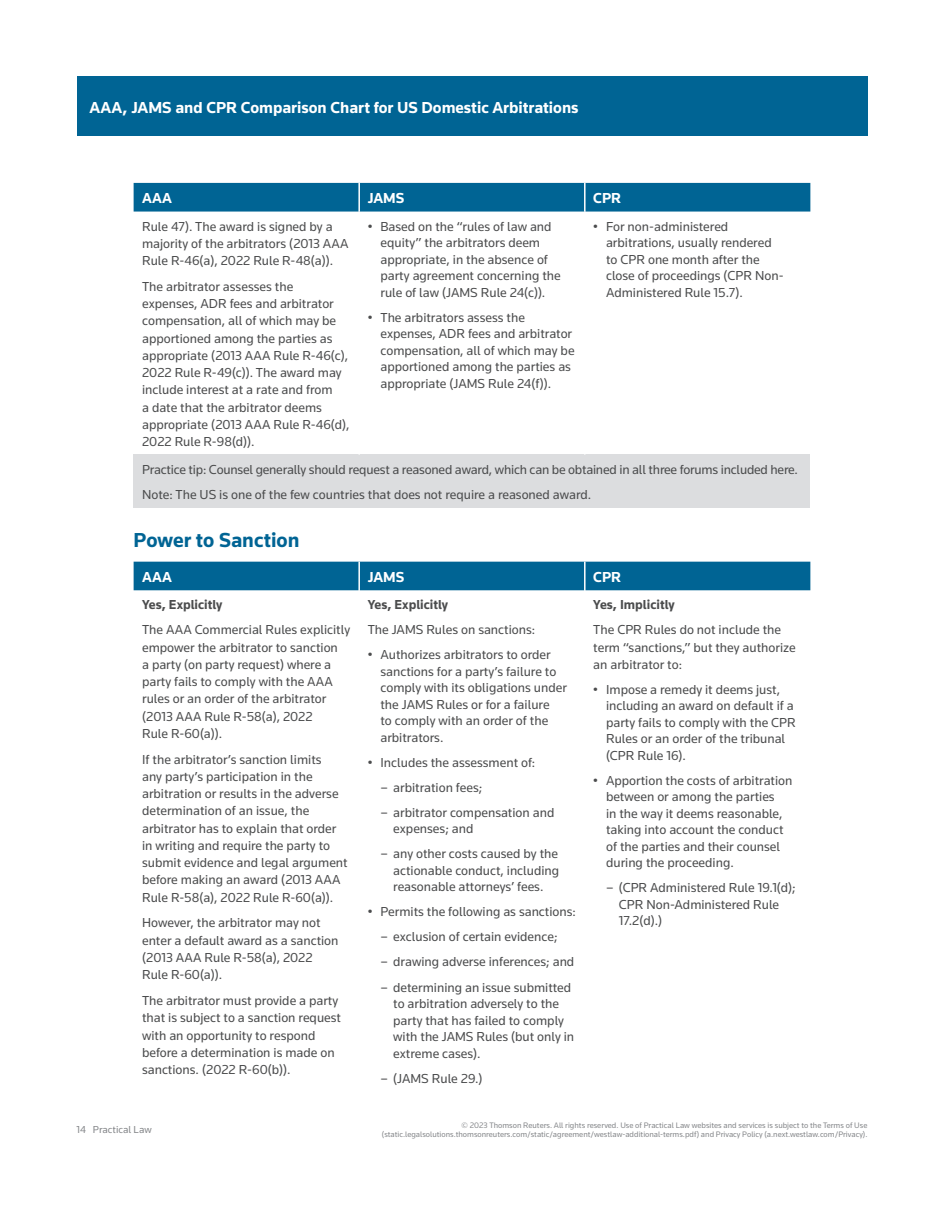
<style>
.page{position:relative;width:944px;height:1214px;background:#fff}
.page>*{position:absolute;margin:0;border:0;box-sizing:border-box;transform-origin:0 0}
.t1{font:700 21px "Knowledge";color:#006494}
.t2{font:700 16.5px "Knowledge";color:#fff}
.t3{font:700 15px "Knowledge";color:#fff}
.t4{font:13.5px/16.5px "Knowledge";color:#4b4c4d}
.t5{font:700 13.5px "Knowledge";color:#4b4c4d}
.t6{font:10.5px "Knowledge";color:#86888b}
.t7{font:8.25px/9.8px "Knowledge";color:#86888b;text-align:right}
</style>
<div class="page">
<div style="left:77px;top:77px;width:790px;height:59px;background:#006494"></div>
<div style="left:134px;top:454px;width:676px;height:54px;background:#dcdddf"></div>
<div style="left:134px;top:183px;width:676px;height:28px;background:#006494"></div>
<div style="left:134px;top:561px;width:676px;height:29px;background:#006494"></div>
<p class="t2" style="left:89px;top:97px;width:490px">AAA, JAMS and CPR Comparison Chart for US Domestic Arbitrations</p>
<p class="t3" style="left:142px;top:189px;width:31px">AAA</p>
<p class="t3" style="left:368px;top:189px;width:38px">JAMS</p>
<p class="t3" style="left:593px;top:189px;width:29px">CPR</p>
<p class="t4" style="left:142px;top:217px;width:208px;line-height:17.2px">Rule 47). The award is signed by a majority of the arbitrators (2013 AAA<br>Rule R-46(a), 2022 Rule R-48(a)).</p>
<p class="t4" style="left:142px;top:277px;width:209px;line-height:17.2px">The arbitrator assesses the expenses, ADR fees and arbitrator compensation, all of which may be apportioned among the parties as appropriate (2013 AAA Rule R-46(c),<br>2022 Rule R-49(c)). The award may include interest at a rate and from<br>a date that the arbitrator deems appropriate (2013 AAA Rule R-46(d),<br>2022 Rule R-98(d)).</p>
<p class="t4" style="left:380px;top:217px;width:182px;text-indent:-13px">• Based on the “rules of law and equity” the arbitrators deem appropriate, in the absence of party agreement concerning the rule of law (JAMS Rule 24(c)).</p>
<p class="t4" style="left:380px;top:308px;width:196px;text-indent:-13px">• The arbitrators assess the expenses, ADR fees and arbitrator compensation, all of which may be apportioned among the parties as appropriate (JAMS Rule 24(f)).</p>
<p class="t4" style="left:606px;top:217px;width:179px;text-indent:-13px">• For non-administered arbitrations, usually rendered to CPR one month after the close of proceedings (CPR Non-<br>Administered Rule 15.7).</p>
<p class="t4" style="left:142px;top:456px;width:657px;line-height:25.8px">Practice tip: Counsel generally should request a reasoned award, which can be obtained in all three forums included here.<br>Note: The US is one of the few countries that does not require a reasoned award.</p>
<h1 class="t1" style="left:134px;top:527px;width:167px">Power to Sanction</h1>
<p class="t3" style="left:142px;top:567px;width:31px">AAA</p>
<p class="t3" style="left:368px;top:567px;width:38px">JAMS</p>
<p class="t3" style="left:593px;top:567px;width:29px">CPR</p>
<p class="t5" style="left:142px;top:595px;width:82px">Yes, Explicitly</p>
<p class="t4" style="left:142px;top:621px;width:209px;line-height:17.2px">The AAA Commercial Rules explicitly empower the arbitrator to sanction<br>a party (on party request) where a party fails to comply with the AAA rules or an order of the arbitrator (2013 AAA Rule R-58(a), 2022<br>Rule R-60(a)).</p>
<p class="t4" style="left:142px;top:750px;width:207px;line-height:17.2px">If the arbitrator’s sanction limits<br>any party’s participation in the arbitration or results in the adverse determination of an issue, the arbitrator has to explain that order in writing and require the party to submit evidence and legal argument before making an award (2013 AAA Rule R-58(a), 2022 Rule R-60(a)).</p>
<p class="t4" style="left:142px;top:914px;width:198px;line-height:17.2px">However, the arbitrator may not enter a default award as a sanction (2013 AAA Rule R-58(a), 2022<br>Rule R-60(a)).</p>
<p class="t4" style="left:142px;top:991px;width:200px;line-height:17.2px">The arbitrator must provide a party that is subject to a sanction request with an opportunity to respond before a determination is made on sanctions. (2022 R-60(b)).</p>
<p class="t5" style="left:593px;top:595px;width:83px">Yes, Implicitly</p>
<p class="t4" style="left:593px;top:621px;width:204px;line-height:17.2px">The CPR Rules do not include the term “sanctions,” but they authorize an arbitrator to:</p>
<p class="t4" style="left:606px;top:681px;width:191px;text-indent:-13px">• Impose a remedy it deems just, including an award on default if a party fails to comply with the CPR<br>Rules or an order of the tribunal (CPR Rule 16).</p>
<p class="t4" style="left:606px;top:772px;width:188px;text-indent:-13px">• Apportion the costs of arbitration between or among the parties<br>in the way it deems reasonable, taking into account the conduct of the parties and their counsel during the proceeding.</p>
<p class="t4" style="left:619px;top:879px;width:178px;text-indent:-13px">– (CPR Administered Rule 19.1(d);<br>CPR Non-Administered Rule<br>17.2(d).)</p>
<p class="t5" style="left:368px;top:596px;width:82px">Yes, Explicitly</p>
<p class="t4" style="left:368px;top:621px;width:169px">The JAMS Rules on sanctions:</p>
<p class="t4" style="left:380px;top:646px;width:188px;text-indent:-13px">• Authorizes arbitrators to order sanctions for a party’s failure to comply with its obligations under the JAMS Rules or for a failure<br>to comply with an order of the arbitrators.</p>
<p class="t4" style="left:368px;top:754px;width:169px">• Includes the assessment of:</p>
<p class="t4" style="left:380px;top:779px;width:103px">– arbitration fees;</p>
<p class="t4" style="left:393px;top:804px;width:163px;text-indent:-13px">– arbitrator compensation and expenses; and</p>
<p class="t4" style="left:393px;top:845px;width:167px;text-align:justify;text-indent:-13px">– any other costs caused by the actionable conduct, including reasonable attorneys’ fees.</p>
<p class="t4" style="left:368px;top:903px;width:210px">• Permits the following as sanctions:</p>
<p class="t4" style="left:380px;top:928px;width:179px">– exclusion of certain evidence;</p>
<p class="t4" style="left:380px;top:953px;width:195px">– drawing adverse inferences; and</p>
<p class="t4" style="left:393px;top:978px;width:182px;text-indent:-13px">– determining an issue submitted to arbitration adversely to the party that has failed to comply with the JAMS Rules (but only in extreme cases).</p>
<p class="t4" style="left:380px;top:1069px;width:104px">– (JAMS Rule 29.)</p>
<p class="t6" style="left:77px;top:1123px;width:77px">14 Practical Law</p>
<p class="t7" style="left:382px;top:1119px;width:487px">© 2023 Thomson Reuters. All rights reserved. Use of Practical Law websites and services is subject to the Terms of Use (static.legalsolutions.thomsonreuters.com/static/agreement/westlaw-additional-terms.pdf) and Privacy Policy (a.next.westlaw.com/Privacy).</p>
</div>
